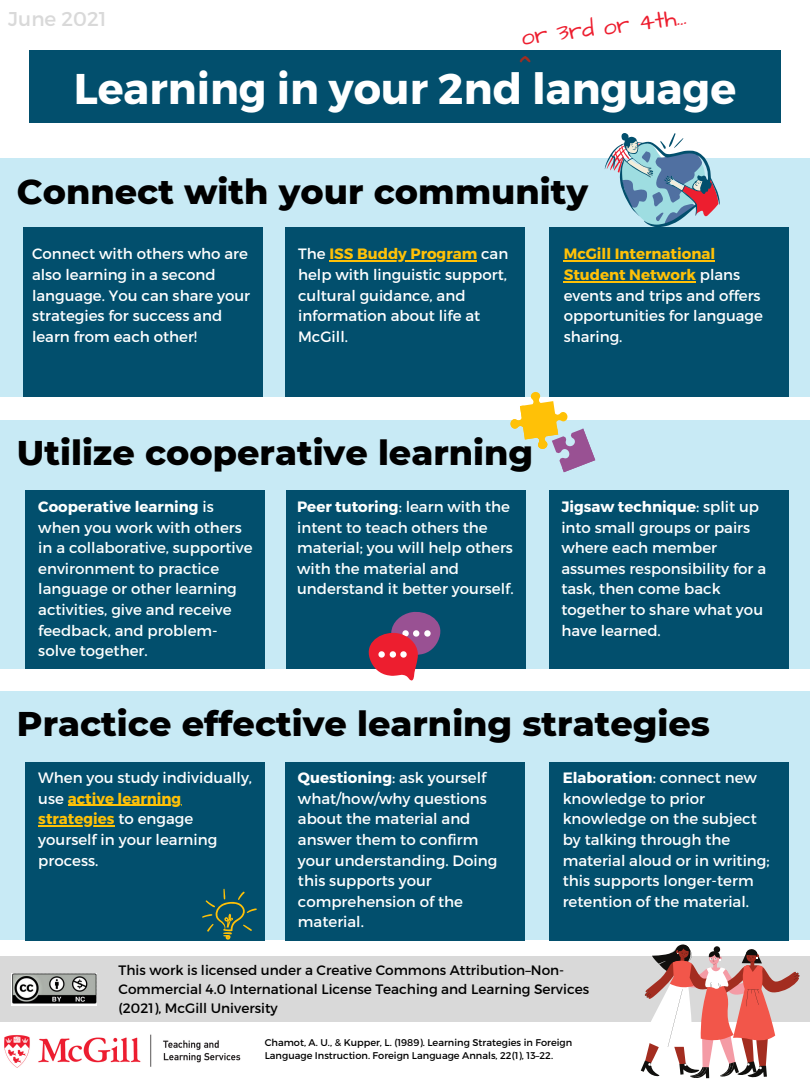
<style>
.page{position:relative;width:810px;height:1080px;background:#fff}
.page>*{position:absolute;margin:0;border:0;box-sizing:border-box;transform-origin:0 0}
.t1{font:700 42.94px "Montserrat";color:#fff}
.t2{font:37.5px "Architects Daughter";color:#a32d20}
.t3{font:800 35px "Montserrat";color:#000}
.t4{font:23.75px "Architects Daughter";color:#ed1e2f}
.t5{font:20px "Montserrat";color:#d9d9d9}
.t6{font:15px/20.6px "Montserrat";color:#fff}
.t7{font:15px/20.6px "Montserrat";color:#fdfffe}
.t8{font:13.62px/18.8px "Montserrat";color:#000}
.t9{font:9.75px/13.2px "Montserrat";color:#000}
.s1{font-weight:700;color:#ffc107}
.s2{font-weight:700}
</style>
<div class="page">
<div style="left:0;top:692px;width:810px;height:248px;background:#c8eaf5"></div>
<img style="left:4px;top:1034px;width:237px;height:34px">
<div style="left:0;top:158px;width:810px;height:239px;background:#c8eaf5"></div>
<div style="left:0;top:421px;width:810px;height:248px;background:#c8eaf5"></div>
<div style="left:23px;top:228px;width:239px;height:169px;background:#024f6d"></div>
<div style="left:549px;top:228px;width:239px;height:169px;background:#024f6d"></div>
<div style="left:285px;top:228px;width:240px;height:169px;background:#024f6d"></div>
<div style="left:0;top:957px;width:810px;height:65px;background:#d9d9d9"></div>
<img style="left:12px;top:973px;width:84px;height:32px">
<svg style="left:641px;top:944px;width:158px;height:134px"></svg>
<svg style="left:605px;top:133px;width:115px;height:95px"></svg>
<div style="left:26px;top:491px;width:239px;height:178px;background:#024f6d"></div>
<div style="left:286px;top:491px;width:239px;height:178px;background:#024f6d"></div>
<div style="left:549px;top:491px;width:239px;height:178px;background:#024f6d"></div>
<div style="left:26px;top:762px;width:239px;height:178px;background:#024f6d"></div>
<div style="left:285px;top:762px;width:240px;height:178px;background:#024f6d"></div>
<div style="left:549px;top:762px;width:239px;height:178px;background:#024f6d"></div>
<svg style="left:510px;top:392px;width:85px;height:80px"></svg>
<svg style="left:368px;top:611px;width:73px;height:70px"></svg>
<div style="left:29px;top:51px;width:752px;height:72px;background:#024f6d"></div>
<svg style="left:202px;top:889px;width:55px;height:51px"></svg>
<hr style="left:68px;top:805px;width:113px;height:1px;background:#ffc107">
<hr style="left:38px;top:825px;width:77px;height:2px;background:#ffc107">
<hr style="left:564px;top:260px;width:151px;height:2px;background:#ffc107">
<hr style="left:564px;top:281px;width:132px;height:1px;background:#ffc107">
<hr style="left:330px;top:260px;width:147px;height:2px;background:#ffc107">
<p class="t5" style="left:8px;top:6px;width:100px">June 2021</p>
<p class="t4" style="left:519px;top:21px;width:168px;rotate:-7deg">or 3rd or 4th...</p>
<h2 class="t2" style="left:520px;top:44px;width:13px">^</h2>
<h1 class="t1" style="left:74px;top:61px;width:664px">Learning in your 2nd language</h1>
<h2 class="t3" style="left:17px;top:170px;width:573px">Connect with your community</h2>
<p class="t6" style="left:32px;top:243px;width:220px">Connect with others who are also learning in a second language. You can share your strategies for success and learn from each other!</p>
<p class="t6" style="left:298px;top:243px;width:212px">The <span class="s1">ISS Buddy Program</span> can help with linguistic support, cultural guidance, and information about life at<br>McGill.</p>
<p class="t6" style="left:564px;top:243px;width:201px"><span class="s1">McGill International<br>Student Network</span> plans events and trips and offers opportunities for language sharing.</p>
<h2 class="t3" style="left:17px;top:431px;width:518px">Utilize cooperative learning</h2>
<p class="t7" style="left:38px;top:495px;width:216px"><span class="s2">Cooperative learning</span> is when you work with others in a collaborative, supportive environment to practice language or other learning activities, give and receive feedback, and problem&shy;solve together.</p>
<p class="t7" style="left:297px;top:495px;width:218px"><span class="s2">Peer tutoring</span>: learn with the intent to teach others the material; you will help others with the material and understand it better yourself.</p>
<p class="t6" style="left:561px;top:495px;width:206px"><span class="s2">Jigsaw technique</span>: split up into small groups or pairs where each member assumes responsibility for a task, then come back together to share what you have learned.</p>
<h2 class="t3" style="left:17px;top:702px;width:695px">Practice effective learning strategies</h2>
<p class="t6" style="left:38px;top:767px;width:215px">When you study individually, use <span class="s1">active learning strategies</span> to engage yourself in your learning process.</p>
<p class="t6" style="left:298px;top:767px;width:201px"><span class="s2">Questioning</span>: ask yourself what/how/why questions about the material and answer them to confirm your understanding. Doing this supports your comprehension of the material.</p>
<p class="t6" style="left:563px;top:767px;width:209px"><span class="s2">Elaboration</span>: connect new knowledge to prior knowledge on the subject by talking through the material aloud or in writing; this supports longer-term retention of the material.</p>
<p class="t8" style="left:119px;top:960px;width:472px">This work is licensed under a Creative Commons Attribution–Non-<br>Commercial 4.0 International License Teaching and Learning Services (2021), McGill University</p>
<p class="t9" style="left:265px;top:1035px;width:309px">Chamot, A. U., &amp; Kupper, L. (1989). Learning Strategies in Foreign<br>Language Instruction. Foreign Language Annals, 22(1), 13–22.</p>
</div>
